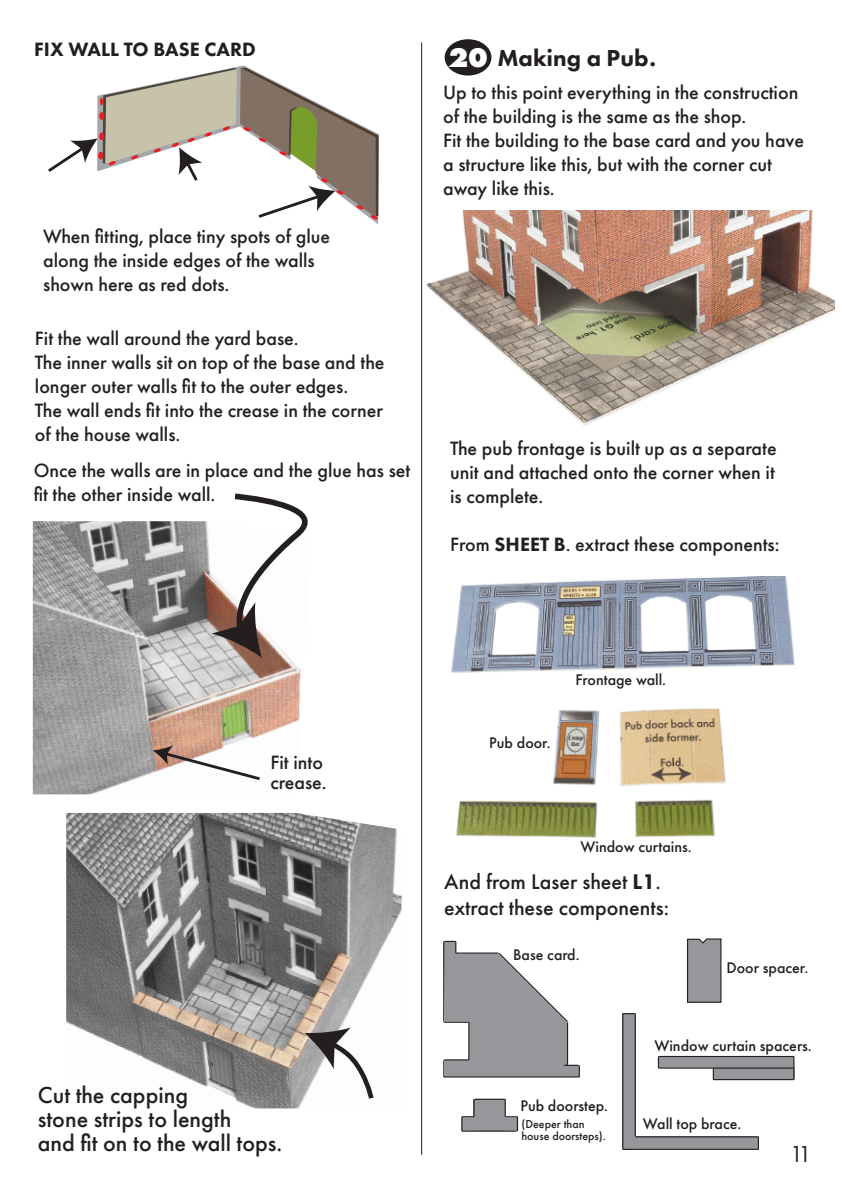
<style>
.page{position:relative;width:842px;height:1191px;background:#fff}
.page>*{position:absolute;margin:0;border:0;box-sizing:border-box;transform-origin:0 0}
.t1{font:500 24px/24px "Futura PT";color:#231f20}
.t2{font:800 24px "Futura PT";color:#231f20}
.t3{font:24px "Futura PT";color:#231f20}
.t4{font:500 22px/26.4px "Futura PT";color:#231f20}
.t5{font:500 20px/24px "Futura PT";color:#231f20}
.t6{font:800 20px "Futura PT";color:#231f20}
.t7{font:500 16px "Futura PT";color:#231f20}
.t8{font:500 12px/12px "Futura PT";color:#231f20}
.s1{font-size:28px;color:#fff}
.s2{font-weight:800}
</style>
<div class="page">
<img style="left:451px;top:576px;width:344px;height:262px">
<img style="left:33px;top:521px;width:268px;height:273px">
<img style="left:66px;top:813px;width:336px;height:295px">
<svg style="left:153px;top:745px;width:110px;height:37px"></svg>
<svg style="left:211px;top:493px;width:97px;height:164px"></svg>
<svg style="left:305px;top:1027px;width:71px;height:75px"></svg>
<svg style="left:687px;top:938px;width:35px;height:65px;background:#8c8e91"></svg>
<div style="left:623px;top:1012px;width:13px;height:137px;background:#95979a"></div>
<div style="left:625px;top:1136px;width:133px;height:12px;background:#95979a"></div>
<div style="left:659px;top:1056px;width:135px;height:12px;background:#95979a"></div>
<div style="left:713px;top:1066px;width:82px;height:14px;background:#95979a"></div>
<svg style="left:443px;top:941px;width:137px;height:136px"></svg>
<hr style="left:658px;top:1067px;width:136px;height:1px;background:#231f20">
<hr style="left:658px;top:1056px;width:136px;height:1px;background:#231f20">
<hr style="left:713px;top:1079px;width:81px;height:1px;background:#231f20">
<svg style="left:793px;top:1057px;width:1px;height:22px"></svg>
<hr style="left:635px;top:1136px;width:123px;height:1px;background:#231f20">
<hr style="left:635px;top:1013px;width:1px;height:123px;background:#231f20">
<hr style="left:622px;top:1013px;width:1px;height:135px;background:#231f20">
<svg style="left:758px;top:1136px;width:1px;height:13px"></svg>
<hr style="left:623px;top:1148px;width:135px;height:1px;background:#231f20">
<div style="left:478px;top:699px;width:69px;height:90px;background:#fff"></div>
<svg style="left:48px;top:67px;width:331px;height:153px"></svg>
<div style="left:99px;top:112px;width:5px;height:8px;background:#eb1c22;border-radius:50%"></div>
<div style="left:445px;top:39px;width:46px;height:37px;background:#231f20;border-radius:50%"></div>
<div style="left:473px;top:1099px;width:32px;height:31px;background:#95979a"></div>
<hr style="left:475px;top:1098px;width:30px;height:1px;background:#231f20">
<svg style="left:461px;top:1099px;width:14px;height:32px"></svg>
<hr style="left:462px;top:1130px;width:55px;height:1px;background:#231f20">
<svg style="left:505px;top:1099px;width:13px;height:32px"></svg>
<img style="left:422px;top:210px;width:413px;height:221px">
<hr style="left:421px;top:42px;width:1px;height:1112px;background:#231f20">
<p class="t6" style="left:34px;top:37px;width:223px">FIX WALL TO BASE CARD</p>
<p class="t5" style="left:43px;top:224px;width:289px">When fitting, place tiny spots of glue along the inside edges of the walls shown here as red dots.</p>
<p class="t5" style="left:35px;top:326px;width:351px">Fit the wall around the yard base.<br>The inner walls sit on top of the base and the longer outer walls fit to the outer edges.<br>The wall ends fit into the crease in the corner of the house walls.</p>
<p class="t5" style="left:34px;top:458px;width:378px">Once the walls are in place and the glue has set fit the other inside wall.</p>
<p class="t2" style="left:448px;top:43px;width:209px"><span class="s1">20</span> Making a Pub.</p>
<p class="t5" style="left:443px;top:80px;width:362px">Up to this point everything in the construction of the building is the same as the shop.<br>Fit the building to the base card and you have a structure like this, but with the corner cut away like this.</p>
<p class="t5" style="left:450px;top:436px;width:328px;text-align:justify">The pub frontage is built up as a separate unit and attached onto the corner when it is complete.</p>
<p class="t5" style="left:450px;top:532px;width:331px">From <span class="s2">SHEET B</span>. extract these components:</p>
<p class="t5" style="left:270px;top:752px;width:58px;line-height:20px">Fit into crease.</p>
<p class="t1" style="left:38px;top:1082px;width:246px">Cut the capping<br>stone strips to length<br>and fit on to the wall tops.</p>
<p class="t7" style="left:489px;top:733px;width:63px">Pub door.</p>
<p class="t7" style="left:575px;top:669px;width:92px">Frontage wall.</p>
<p class="t7" style="left:580px;top:837px;width:113px">Window curtains.</p>
<p class="t4" style="left:444px;top:868px;width:226px">And from Laser sheet <span class="s2">L1</span>. extract these components:</p>
<p class="t7" style="left:513px;top:945px;width:68px">Base card.</p>
<p class="t7" style="left:520px;top:1095px;width:89px">Pub doorstep.</p>
<p class="t8" style="left:522px;top:1118px;width:86px">(Deeper than house doorsteps).</p>
<p class="t7" style="left:726px;top:958px;width:83px">Door spacer.</p>
<p class="t7" style="left:654px;top:1035px;width:159px">Window curtain spacers.</p>
<p class="t7" style="left:643px;top:1114px;width:100px">Wall top brace.</p>
<p class="t3" style="left:790px;top:1139px;width:23px">11</p>
</div>
